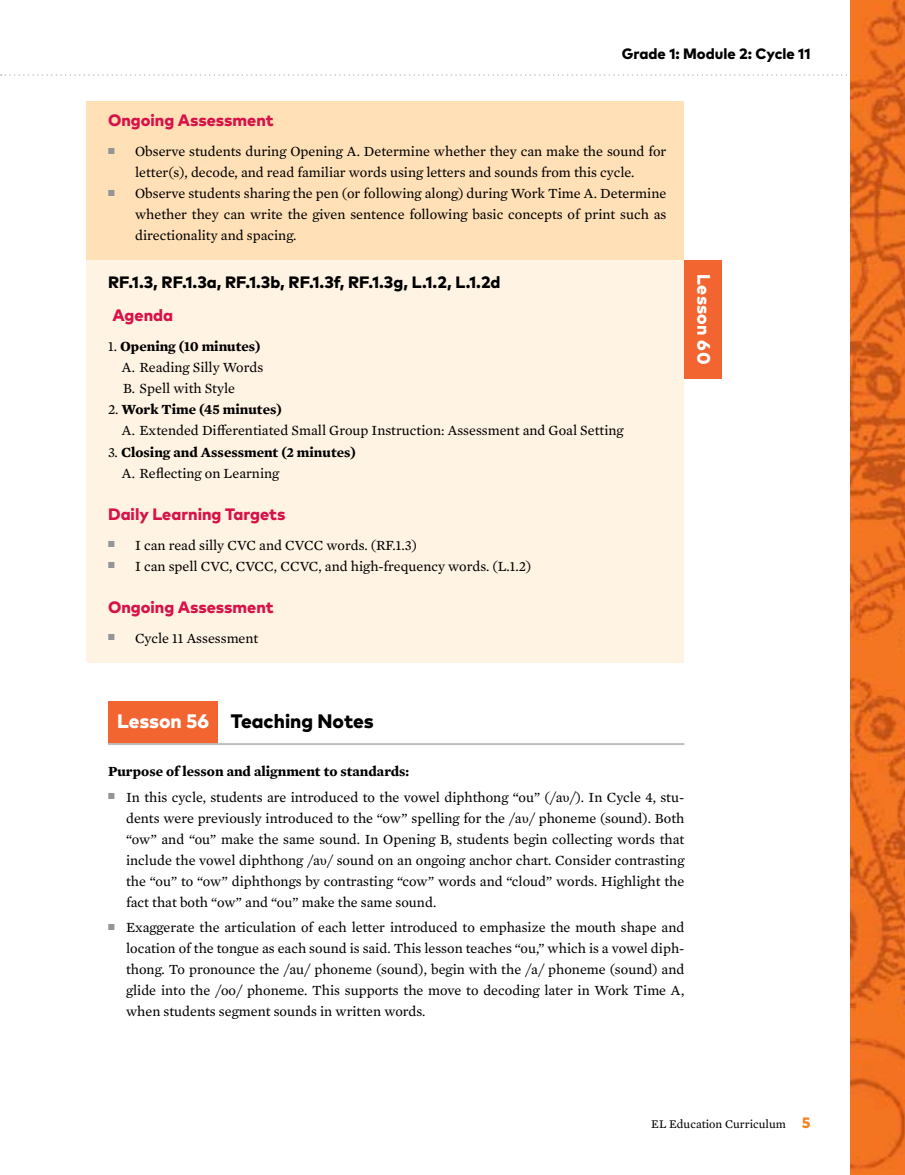
<style>
.page{position:relative;width:905px;height:1175px;background:#fff}
.page>*{position:absolute;margin:0;border:0;box-sizing:border-box;transform-origin:0 0}
.t1{font:800 19.5px "Mark Pro";color:#000}
.t2{font:800 18px "Mark Pro";letter-spacing:.02em;color:#fff}
.t3{font:800 16.5px "Mark Pro";color:#d71249}
.t4{font:800 16.5px "Mark Pro";color:#000}
.t5{font:800 15px "Mark Pro";color:#000}
.t6{font:14.25px/21px "Mercury Text G2";color:#000;text-align:justify}
.t7{font:700 14.25px/21px "Mercury Text G2";color:#000}
.t8{font:12px "Mercury Text G2";color:#000}
.s1{font-weight:700}
.s2{font-weight:400}
.s3{color:#fff}
.s4{font-family:"Times New Roman"}
.s5{font-family:"Mark Pro";font-weight:800;font-size:15px;color:#f58220}
</style>
<div class="page">
<svg style="left:1px;top:74px;width:846px;height:2px"></svg>
<img style="left:850px;top:0;width:54px;height:1174px">
<div style="left:86px;top:260px;width:598px;height:402px;background:#fff3e3"></div>
<div style="left:86px;top:101px;width:598px;height:159px;background:#ffe0b7"></div>
<div style="left:108px;top:701px;width:110px;height:42px;background:#f26531"></div>
<hr style="left:108px;top:743px;width:576px;height:2px;background:#bcbec0">
<div style="left:684px;top:260px;width:37px;height:118px;background:#f26531"></div>
<p class="t5" style="left:622px;top:42px;width:190px">Grade 1: Module 2: Cycle 11</p>
<p class="t3" style="left:108px;top:108px;width:167px">Ongoing Assessment</p>
<p class="t6" style="left:108px;top:140px;width:559px;text-align:center"><sup>■</sup> Observe students during Opening A. Determine whether they can make the sound for letter(s), decode, and read familiar words using letters and sounds from this cycle.</p>
<p class="t6" style="left:135px;top:182px;width:533px;text-indent:-27px"><sup>■</sup> Observe students sharing the pen (or following along) during Work Time A. Determine whether they can write the given sentence following basic concepts of print such as directionality and spacing.</p>
<p class="t4" style="left:108px;top:270px;width:394px">RF.1.3, RF.1.3a, RF.1.3b, RF.1.3f, RF.1.3g, L.1.2, L.1.2d</p>
<p class="t3" style="left:113px;top:303px;width:62px">Agenda</p>
<p class="t6" style="left:122px;top:335px;width:143px;text-align:left;text-indent:-14px">1. <span class="s1">Opening (10 minutes)<br></span>A. Reading Silly Words<br>B. Spell with Style</p>
<p class="t6" style="left:122px;top:398px;width:503px;text-indent:-14px">2. <span class="s1">Work Time (45 minutes)<br></span>A. Extended Differentiated Small Group Instruction: Assessment and Goal Setting</p>
<p class="t7" style="left:122px;top:440px;width:236px;text-indent:-14px"><span class="s2">3.</span> Closing and Assessment (2 minutes)<br><span class="s2">A. Reflecting on Learning</span></p>
<p class="t3" style="left:108px;top:501px;width:179px">Daily Learning Targets</p>
<p class="t6" style="left:108px;top:533px;width:310px"><sup>■</sup> I can read silly CVC and CVCC words. (RF.1.3)</p>
<p class="t6" style="left:108px;top:554px;width:425px"><sup>■</sup> I can spell CVC, CVCC, CCVC, and high-frequency words. (L.1.2)</p>
<p class="t3" style="left:108px;top:594px;width:167px">Ongoing Assessment</p>
<p class="t6" style="left:108px;top:626px;width:152px"><sup>■</sup> Cycle 11 Assessment</p>
<p class="t2" style="left:717px;top:274px;width:91px;rotate:90deg">Lesson 60</p>
<h1 class="t1" style="left:117px;top:706px;width:258px"><span class="s3">Lesson 56</span> Teaching Notes</h1>
<p class="t7" style="left:108px;top:760px;width:303px">Purpose of lesson and alignment to standards:</p>
<p class="t6" style="left:126px;top:785px;width:560px;text-indent:-18px"><sup>■</sup> In this cycle, students are introduced to the vowel diphthong “ou” (/a<span class="s4">υ</span>/). In Cycle 4, stu&shy;dents were previously introduced to the “ow” spelling for the /a<span class="s4">υ</span>/ phoneme (sound). Both “ow” and “ou” make the same sound. In Opening B, students begin collecting words that include the vowel diphthong /a<span class="s4">υ</span>/ sound on an ongoing anchor chart. Consider contrasting the “ou” to “ow” diphthongs by contrasting “cow” words and “cloud” words. Highlight the fact that both “ow” and “ou” make the same sound.</p>
<p class="t6" style="left:126px;top:916px;width:560px;text-indent:-18px"><sup>■</sup> Exaggerate the articulation of each letter introduced to emphasize the mouth shape and location of the tongue as each sound is said. This lesson teaches “ou,” which is a vowel diph&shy;thong. To pronounce the /au/ phoneme (sound), begin with the /a/ phoneme (sound) and glide into the /oo/ phoneme. This supports the move to decoding later in Work Time A, when students segment sounds in written words.</p>
<p class="t8" style="left:651px;top:1115px;width:161px">EL Education Curriculum <span class="s5">5</span></p>
</div>
